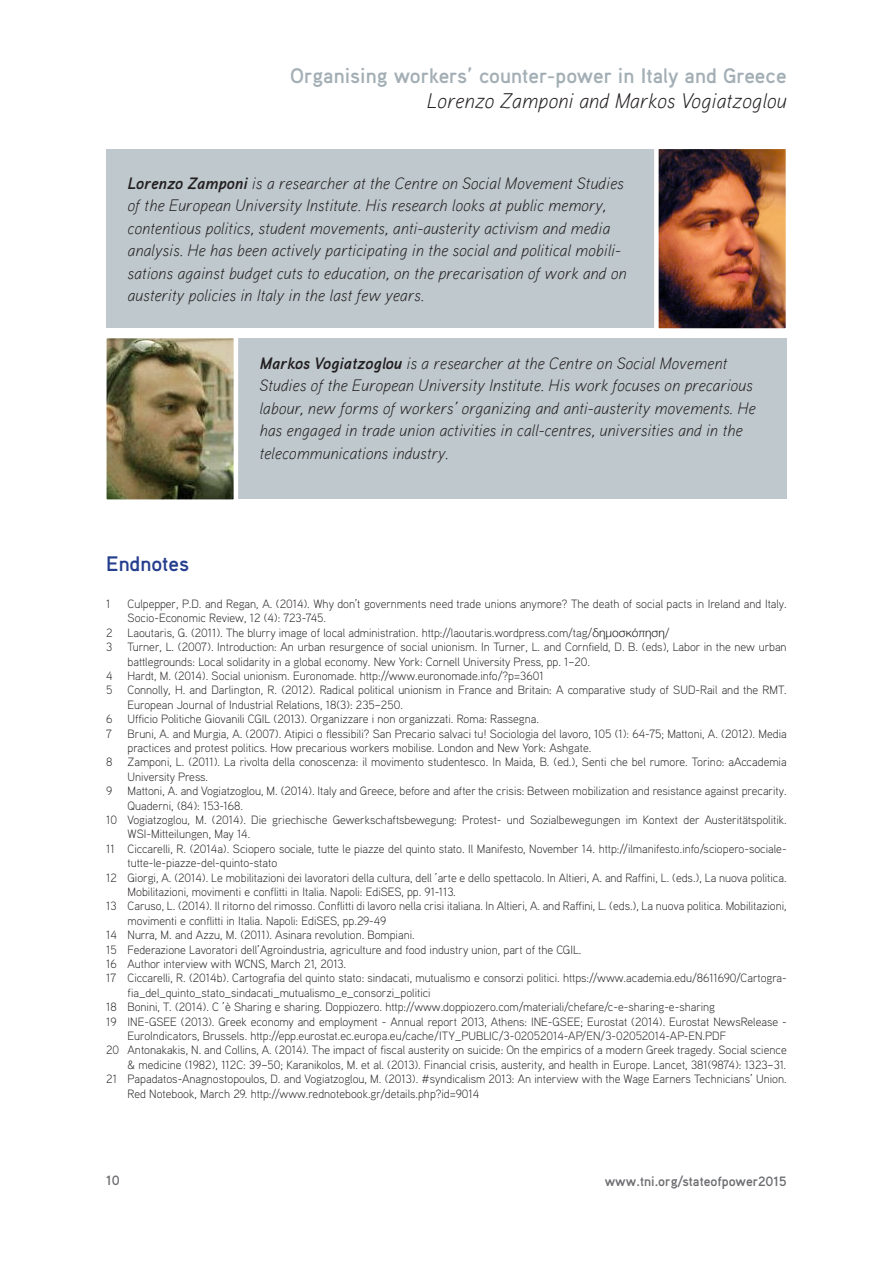
<style>
.page{position:relative;width:893px;height:1263px;background:#fff}
.page>*{position:absolute;margin:0;border:0;box-sizing:border-box;transform-origin:0 0}
.t1{font:700 21px "Aaux Pro";color:#a3afb5}
.t2{font:italic 300 21px "Aaux Pro";color:#231f20}
.t3{font:700 21px "Aaux Pro";color:#253f8e}
.t4{font:italic 300 16.5px/22.5px "Aaux Pro";color:#231f20}
.t5{font:700 13.5px "Aaux Pro";color:#6c6d70}
.t6{font:300 12px "Aaux Pro";color:#231f20}
.s1{font-weight:700}
.s2{font-family:"Helvetica"}
</style>
<div class="page">
<div style="left:105px;top:338px;width:682px;height:161px;background:#bfc8cd"></div>
<div style="left:107px;top:149px;width:661px;height:179px;background:#bfc8cd"></div>
<img style="left:659px;top:150px;width:126px;height:178px">
<div style="left:654px;top:145px;width:136px;height:188px;border:4px solid #fff"></div>
<img style="left:107px;top:339px;width:126px;height:160px">
<div style="left:102px;top:334px;width:136px;height:170px;border:4px solid #fff"></div>
<h1 class="t1" style="left:290px;top:62px;width:498px">Organising workers’ counter-power in Italy and Greece</h1>
<h1 class="t2" style="left:427px;top:87px;width:361px">Lorenzo Zamponi and Markos Vogiatzoglou</h1>
<p class="t4" style="left:128px;top:171px;width:500px"><span class="s1">Lorenzo Zamponi</span> is a researcher at the Centre on Social Movement Studies of the European University Institute. His research looks at public memory, contentious politics, student movements, anti-austerity activism and media analysis. He has been actively participating in the social and political mobili&shy;sations against budget cuts to education, on the precarisation of work and on austerity policies in Italy in the last few years.</p>
<p class="t4" style="left:259px;top:351px;width:498px"><span class="s1">Markos Vogiatzoglou</span> is a researcher at the Centre on Social Movement Studies of the European University Institute. His work focuses on precarious labour, new forms of workers’ organizing and anti-austerity movements. He has engaged in trade union activities in call-centres, universities and in the telecommunications industry.</p>
<h1 class="t3" style="left:106px;top:550px;width:84px">Endnotes</h1>
<p class="t6" style="left:106px;top:596px;width:6px">1</p>
<p class="t6" style="left:128px;top:596px;width:661px">Culpepper, P.D. and Regan, A. (2014). Why don’t governments need trade unions anymore? The death of social pacts in Ireland and Italy.</p>
<p class="t6" style="left:128px;top:611px;width:200px">Socio-Economic Review, 12 (4): 723-745.</p>
<p class="t6" style="left:106px;top:625px;width:565px">2 Laoutaris, G. (2011). The blurry image of local administration. http://laoutaris.wordpress.com/tag/<span class="s2">δημοσκόπηση</span>/</p>
<p class="t6" style="left:106px;top:639px;width:8px">3</p>
<p class="t6" style="left:128px;top:639px;width:661px">Turner, L. (2007). Introduction: An urban resurgence of social unionism. In Turner, L. and Cornfield, D. B. (eds), Labor in the new urban</p>
<p class="t6" style="left:128px;top:654px;width:464px">battlegrounds: Local solidarity in a global economy. New York: Cornell University Press, pp. 1–20.</p>
<p class="t6" style="left:106px;top:668px;width:439px">4 Hardt, M. (2014). Social unionism. Euronomade. http://www.euronomade.info/?p=3601</p>
<p class="t6" style="left:106px;top:683px;width:682px">5 Connolly, H. and Darlington, R. (2012). Radical political unionism in France and Britain: A comparative study of SUD-Rail and the RMT.</p>
<p class="t6" style="left:128px;top:697px;width:277px">European Journal of Industrial Relations, 18(3): 235–250.</p>
<p class="t6" style="left:106px;top:711px;width:434px">6 Ufficio Politiche Giovanili CGIL (2013). Organizzare i non organizzati. Roma: Rassegna.</p>
<p class="t6" style="left:106px;top:726px;width:7px">7</p>
<p class="t6" style="left:128px;top:726px;width:661px">Bruni, A. and Murgia, A. (2007). Atipici o flessibili? San Precario salvaci tu! Sociologia del lavoro, 105 (1): 64-75; Mattoni, A. (2012). Media</p>
<p class="t6" style="left:128px;top:740px;width:465px">practices and protest politics. How precarious workers mobilise. London and New York: Ashgate.</p>
<p class="t6" style="left:106px;top:755px;width:682px">8 Zamponi, L. (2011). La rivolta della conoscenza: il movimento studentesco. In Maida, B. (ed.), Senti che bel rumore. Torino: aAccademia</p>
<p class="t6" style="left:128px;top:769px;width:82px">University Press.</p>
<p class="t6" style="left:106px;top:783px;width:8px">9</p>
<p class="t6" style="left:128px;top:783px;width:661px">Mattoni, A. and Vogiatzoglou, M. (2014). Italy and Greece, before and after the crisis: Between mobilization and resistance against precarity.</p>
<p class="t6" style="left:128px;top:798px;width:117px">Quaderni, (84): 153-168.</p>
<p class="t6" style="left:106px;top:812px;width:682px">10 Vogiatzoglou, M. (2014). Die griechische Gewerkschaftsbewegung: Protest- und Sozialbewegungen im Kontext der Austeritätspolitik.</p>
<p class="t6" style="left:128px;top:827px;width:124px">WSI-Mitteilungen, May 14.</p>
<p class="t6" style="left:106px;top:841px;width:682px">11 Ciccarelli, R. (2014a). Sciopero sociale, tutte le piazze del quinto stato. Il Manifesto, November 14. http://ilmanifesto.info/sciopero-sociale-</p>
<p class="t6" style="left:128px;top:855px;width:151px">tutte-le-piazze-del-quinto-stato</p>
<p class="t6" style="left:106px;top:870px;width:682px">12 Giorgi, A. (2014). Le mobilitazioni dei lavoratori della cultura, dell ’arte e dello spettacolo. In Altieri, A. and Raffini, L. (eds.), La nuova politica.</p>
<p class="t6" style="left:128px;top:884px;width:330px">Mobilitazioni, movimenti e conflitti in Italia. Napoli: EdiSES, pp. 91-113.</p>
<p class="t6" style="left:106px;top:899px;width:682px">13 Caruso, L. (2014). Il ritorno del rimosso. Conflitti di lavoro nella crisi italiana. In Altieri, A. and Raffini, L. (eds.), La nuova politica. Mobilitazioni,</p>
<p class="t6" style="left:128px;top:913px;width:260px">movimenti e conflitti in Italia. Napoli: EdiSES, pp.29-49</p>
<p class="t6" style="left:106px;top:927px;width:310px">14 Nurra, M. and Azzu, M. (2011). Asinara revolution. Bompiani.</p>
<p class="t6" style="left:106px;top:942px;width:477px">15 Federazione Lavoratori dell’Agroindustria, agriculture and food industry union, part of the CGIL.</p>
<p class="t6" style="left:106px;top:956px;width:241px">16 Author interview with WCNS, March 21, 2013.</p>
<p class="t6" style="left:106px;top:971px;width:682px">17 Ciccarelli, R. (2014b). Cartografia del quinto stato: sindacati, mutualismo e consorzi politici. https://www.academia.edu/8611690/Cartogra-</p>
<p class="t6" style="left:128px;top:985px;width:305px">fia_del_quinto_stato_sindacati_mutualismo_e_consorzi_politici</p>
<p class="t6" style="left:106px;top:999px;width:610px">18 Bonini, T. (2014). C ’è Sharing e sharing. Doppiozero. http://www.doppiozero.com/materiali/chefare/c-e-sharing-e-sharing</p>
<p class="t6" style="left:106px;top:1014px;width:682px">19 INE-GSEE (2013). Greek economy and employment - Annual report 2013, Athens: INE-GSEE; Eurostat (2014). Eurostat NewsRelease -</p>
<p class="t6" style="left:128px;top:1028px;width:600px">EuroIndicators, Brussels. http://epp.eurostat.ec.europa.eu/cache/ITY_PUBLIC/3-02052014-AP/EN/3-02052014-AP-EN.PDF</p>
<p class="t6" style="left:106px;top:1043px;width:682px">20 Antonakakis, N. and Collins, A. (2014). The impact of fiscal austerity on suicide: On the empirics of a modern Greek tragedy. Social science</p>
<p class="t6" style="left:128px;top:1057px;width:660px">&amp; medicine (1982), 112C: 39–50; Karanikolos, M. et al. (2013). Financial crisis, austerity, and health in Europe. Lancet, 381(9874): 1323–31.</p>
<p class="t6" style="left:106px;top:1071px;width:682px">21 Papadatos-Anagnostopoulos, D. and Vogiatzoglou, M. (2013). #syndicalism 2013: An interview with the Wage Earners Technicians’ Union.</p>
<p class="t6" style="left:128px;top:1086px;width:353px">Red Notebook, March 29. http://www.rednotebook.gr/details.php?id=9014</p>
<p class="t5" style="left:106px;top:1171px;width:15px">10</p>
<p class="t5" style="left:605px;top:1173px;width:183px">www.tni.org/stateofpower2015</p>
</div>
